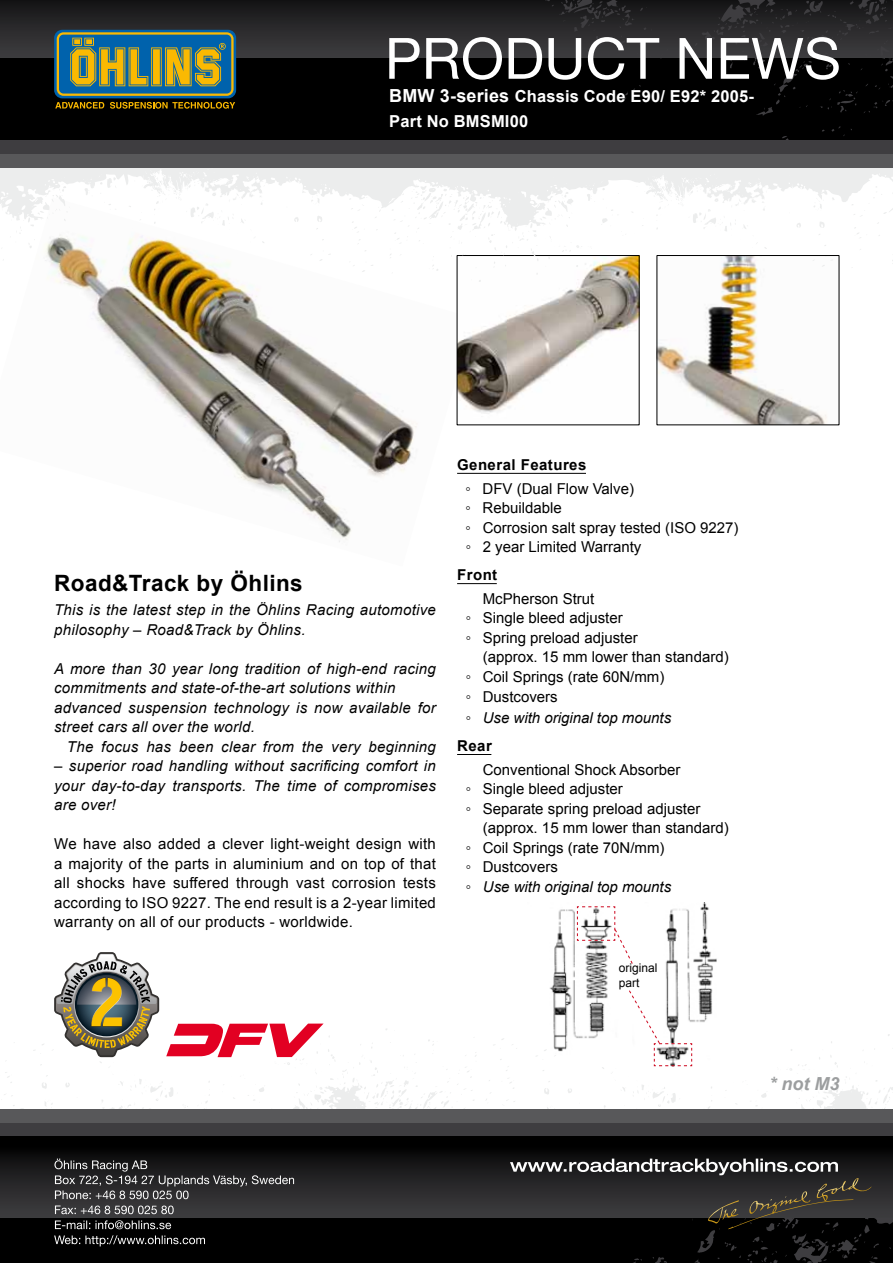
<style>
.page{position:relative;width:893px;height:1263px;background:#fff}
.page>*{position:absolute;margin:0;border:0;box-sizing:border-box;transform-origin:0 0}
.t1{font:700 22.5px "Arial";letter-spacing:.02em;color:#000}
.t2{font:italic 700 18px "Arial";color:#9c9e9f}
.t3{font:700 16.5px/24.6px "Arial";letter-spacing:.01em;color:#fff}
.t4{font:15px/19.5px "Arial";color:#000}
.t5{font:italic 15px/19.5px "Arial";letter-spacing:.02em;color:#000}
.t6{font:italic 15px/28px "Arial";color:#000}
.t7{font:700 15px "Arial";letter-spacing:.03em;color:#000}
.t8{font:12px/15px "Arial";color:#000}
.s1{font-size:18px}
.s2{font-style:normal}
.s3{font-weight:700;font-style:normal}
</style>
<div class="page">
<img style="left:57px;top:282px;width:417px;height:260px">
<img style="left:659px;top:282px;width:168px;height:141px">
<img style="left:459px;top:282px;width:178px;height:141px">
<img style="left:549px;top:902px;width:168px;height:126px">
<svg style="left:577px;top:906px;width:56px;height:58px"></svg>
<svg style="left:628px;top:990px;width:64px;height:38px"></svg>
<svg style="left:4px;top:1028px;width:889px;height:80px"></svg>
<svg style="left:0;top:168px;width:893px;height:114px"></svg>
<div style="left:0;top:1136px;width:893px;height:127px;background:#000"></div>
<div style="left:0;top:1145px;width:893px;height:72px;background:linear-gradient(to bottom,#050505,#403f42)"></div>
<div style="left:0;top:1122px;width:893px;height:14px;background:#3e3d40"></div>
<div style="left:0;top:1108px;width:893px;height:14px;background:#58585a"></div>
<div style="left:0;top:0;width:893px;height:140px;background:#000"></div>
<div style="left:0;top:0;width:893px;height:58px;background:linear-gradient(to bottom,#151416,#3e3d40)"></div>
<svg style="left:538px;top:0;width:355px;height:140px"></svg>
<div style="left:0;top:140px;width:893px;height:14px;background:#3e3d40"></div>
<div style="left:0;top:154px;width:893px;height:14px;background:#58585a"></div>
<svg style="left:54px;top:1235px;width:151px;height:11px"></svg>
<svg style="left:55px;top:1220px;width:116px;height:9px"></svg>
<svg style="left:55px;top:1205px;width:119px;height:9px"></svg>
<svg style="left:54px;top:1158px;width:240px;height:41px;background:#3b3b3c"></svg>
<div style="left:54px;top:30px;width:182px;height:68px;background:#0062ac;border-radius:8px"></div>
<svg style="left:57px;top:32px;width:177px;height:64px"></svg>
<svg style="left:55px;top:102px;width:49px;height:7px"></svg>
<svg style="left:110px;top:102px;width:125px;height:7px"></svg>
<svg style="left:510px;top:1150px;width:383px;height:113px"></svg>
<svg style="left:166px;top:1023px;width:158px;height:34px"></svg>
<svg style="left:54px;top:952px;width:105px;height:105px"></svg>
<svg style="left:389px;top:37px;width:450px;height:43px"></svg>
<hr style="left:457px;top:473px;width:129px;height:1px;background:#000">
<hr style="left:457px;top:583px;width:40px;height:1px;background:#000">
<hr style="left:457px;top:754px;width:34px;height:1px;background:#000">
<p class="t3" style="left:389px;top:85px;width:366px"><span class="s1">BMW 3-series</span> Chassis Code E90/ E92* 2005-<br>Part No BMSMI00</p>
<h1 class="t1" style="left:54px;top:569px;width:250px">Road&amp;Track by Öhlins</h1>
<p class="t5" style="left:54px;top:600px;width:383px">This is the latest step in the Öhlins Racing automotive philosophy – Road&amp;Track by Öhlins.</p>
<p class="t5" style="left:54px;top:659px;width:383px">A more than 30 year long tradition of high-end racing commitments and state-of-the-art solutions within advanced suspension technology is now available for street cars all over the world.</p>
<p class="t5" style="left:67px;top:737px;width:370px">The focus has been clear from the very beginning</p>
<p class="t5" style="left:54px;top:756px;width:383px;text-align:justify">– superior road handling without sacrificing comfort in your day-to-day transports. The time of compromises are over!</p>
<p class="t4" style="left:54px;top:834px;width:383px;text-align:justify">We have also added a clever light-weight design with a majority of the parts in aluminium and on top of that all shocks have suffered through vast corrosion tests according to ISO 9227. The end result is a 2-year limited warranty on all of our products - worldwide.</p>
<p class="t7" style="left:457px;top:455px;width:131px">General Features</p>
<p class="t4" style="left:466px;top:479px;width:274px">◦ DFV (Dual Flow Valve)<br>◦ Rebuildable<br>◦ Corrosion salt spray tested (ISO 9227) ◦ 2 year Limited Warranty</p>
<p class="t7" style="left:457px;top:565px;width:42px">Front</p>
<p class="t4" style="left:483px;top:589px;width:113px">McPherson Strut</p>
<p class="t4" style="left:466px;top:609px;width:159px">◦ Single bleed adjuster</p>
<p class="t4" style="left:466px;top:628px;width:174px">◦ Spring preload adjuster</p>
<p class="t4" style="left:483px;top:648px;width:247px">(approx. 15 mm lower than standard)</p>
<p class="t4" style="left:466px;top:667px;width:200px">◦ Coil Springs (rate 60N/mm)</p>
<p class="t4" style="left:466px;top:687px;width:94px">◦ Dustcovers</p>
<p class="t6" style="left:457px;top:704px;width:215px;text-indent:9px"><span class="s2">◦</span> Use with original top mounts<br><span class="s3">Rear</span></p>
<p class="t4" style="left:483px;top:760px;width:199px">Conventional Shock Absorber</p>
<p class="t4" style="left:466px;top:779px;width:159px">◦ Single bleed adjuster</p>
<p class="t4" style="left:466px;top:799px;width:236px">◦ Separate spring preload adjuster</p>
<p class="t4" style="left:483px;top:818px;width:247px">(approx. 15 mm lower than standard)</p>
<p class="t4" style="left:466px;top:838px;width:200px">◦ Coil Springs (rate 70N/mm)</p>
<p class="t4" style="left:466px;top:857px;width:94px">◦ Dustcovers</p>
<p class="t6" style="left:466px;top:873px;width:207px"><span class="s2">◦</span> Use with original top mounts</p>
<p class="t8" style="left:619px;top:961px;width:40px">original part</p>
<p class="t2" style="left:769px;top:1072px;width:72px">* not M3</p>
</div>
